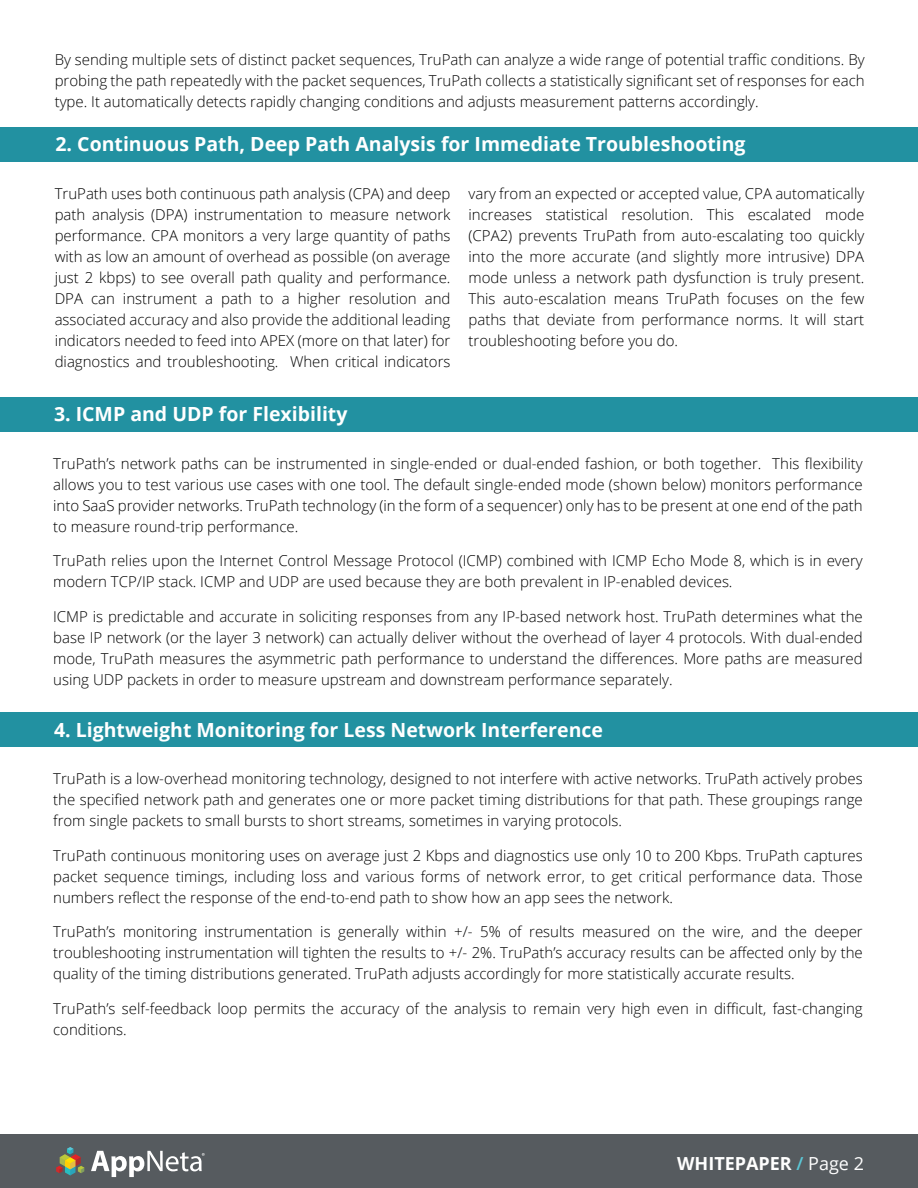
<style>
.page{position:relative;width:918px;height:1188px;background:#fff}
.page>*{position:absolute;margin:0;border:0;box-sizing:border-box;transform-origin:0 0}
.t1{font:700 19.5px "Open Sans";color:#fff}
.t2{font:700 18px "Open Sans";color:#fff}
.t3{font:300 15px/21px "Open Sans";color:#000;text-align:justify}
.s1{font-weight:600;color:#5bc7d6}
.s2{font-weight:400}
</style>
<div class="page">
<div style="left:0;top:1134px;width:918px;height:54px;background:#565b5f"></div>
<svg style="left:91px;top:1151px;width:114px;height:26px"></svg>
<svg style="left:56px;top:1147px;width:28px;height:28px"></svg>
<div style="left:0;top:127px;width:918px;height:34px;background:#2291a1"></div>
<div style="left:0;top:397px;width:918px;height:34px;background:#2291a1"></div>
<div style="left:0;top:712px;width:918px;height:35px;background:#2291a1"></div>
<p class="t3" style="left:55px;top:49px;width:812px">By sending multiple sets of distinct packet sequences, TruPath can analyze a wide range of potential traffic conditions. By probing the path repeatedly with the packet sequences, TruPath collects a statistically significant set of responses for each type. It automatically detects rapidly changing conditions and adjusts measurement patterns accordingly.</p>
<h1 class="t1" style="left:56px;top:131px;width:692px">2. Continuous Path, Deep Path Analysis for Immediate Troubleshooting</h1>
<p class="t3" style="left:55px;top:183px;width:397px">TruPath uses both continuous path analysis (CPA) and deep path analysis (DPA) instrumentation to measure network performance. CPA monitors a very large quantity of paths with as low an amount of overhead as possible (on average just 2 kbps) to see overall path quality and performance.<br>DPA can instrument a path to a higher resolution and associated accuracy and also provide the additional leading indicators needed to feed into APEX (more on that later) for diagnostics and troubleshooting. When critical indicators</p>
<p class="t3" style="left:469px;top:183px;width:397px">vary from an expected or accepted value, CPA automatically increases statistical resolution. This escalated mode (CPA2) prevents TruPath from auto-escalating too quickly into the more accurate (and slightly more intrusive) DPA mode unless a network path dysfunction is truly present.<br>This auto-escalation means TruPath focuses on the few paths that deviate from performance norms. It will start troubleshooting before you do.</p>
<h1 class="t1" style="left:54px;top:400px;width:295px">3. ICMP and UDP for Flexibility</h1>
<p class="t3" style="left:53px;top:453px;width:811px">TruPath’s network paths can be instrumented in single-ended or dual-ended fashion, or both together. This flexibility allows you to test various use cases with one tool. The default single-ended mode (shown below) monitors performance into SaaS provider networks. TruPath technology (in the form of a sequencer) only has to be present at one end of the path to measure round-trip performance.</p>
<p class="t3" style="left:53px;top:550px;width:811px">TruPath relies upon the Internet Control Message Protocol (ICMP) combined with ICMP Echo Mode 8, which is in every modern TCP/IP stack. ICMP and UDP are used because they are both prevalent in IP-enabled devices.</p>
<p class="t3" style="left:53px;top:606px;width:811px">ICMP is predictable and accurate in soliciting responses from any IP-based network host. TruPath determines what the base IP network (or the layer 3 network) can actually deliver without the overhead of layer 4 protocols. With dual-ended mode, TruPath measures the asymmetric path performance to understand the differences. More paths are measured using UDP packets in order to measure upstream and downstream performance separately.</p>
<h1 class="t1" style="left:54px;top:716px;width:551px">4. Lightweight Monitoring for Less Network Interference</h1>
<p class="t3" style="left:53px;top:768px;width:811px">TruPath is a low-overhead monitoring technology, designed to not interfere with active networks. TruPath actively probes the specified network path and generates one or more packet timing distributions for that path. These groupings range from single packets to small bursts to short streams, sometimes in varying protocols.</p>
<p class="t3" style="left:53px;top:845px;width:811px">TruPath continuous monitoring uses on average just 2 Kbps and diagnostics use only 10 to 200 Kbps. TruPath captures packet sequence timings, including loss and various forms of network error, to get critical performance data. Those numbers reflect the response of the end-to-end path to show how an app sees the network.</p>
<p class="t3" style="left:53px;top:921px;width:811px">TruPath’s monitoring instrumentation is generally within +/- 5% of results measured on the wire, and the deeper troubleshooting instrumentation will tighten the results to +/- 2%. TruPath’s accuracy results can be affected only by the quality of the timing distributions generated. TruPath adjusts accordingly for more statistically accurate results.</p>
<p class="t3" style="left:53px;top:998px;width:811px">TruPath’s self-feedback loop permits the accuracy of the analysis to remain very high even in difficult, fast-changing conditions.</p>
<p class="t2" style="left:677px;top:1151px;width:188px">WHITEPAPER <span class="s1">/</span> <span class="s2">Page 2</span></p>
</div>
